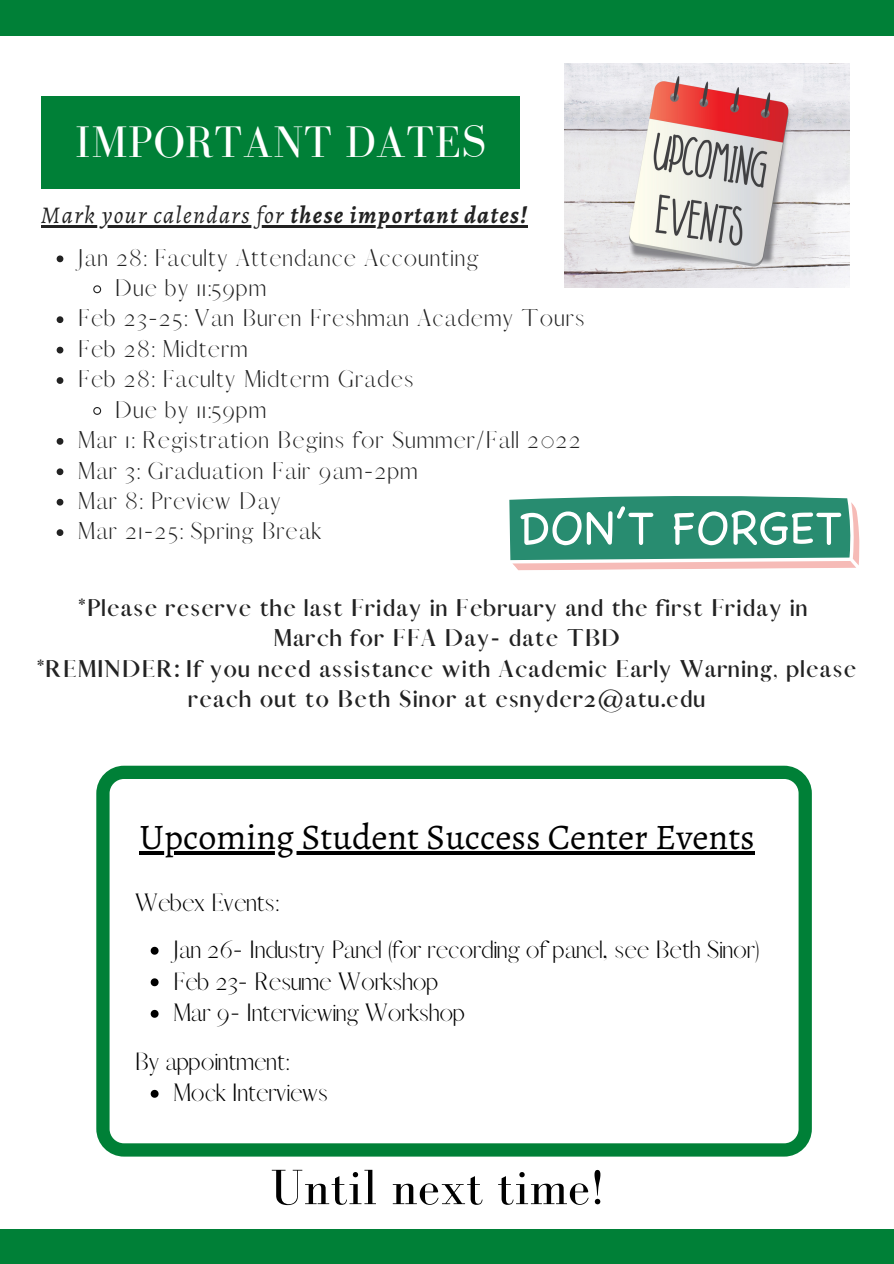
<style>
.page{position:relative;width:894px;height:1264px;background:#fff}
.page>*{position:absolute;margin:0;border:0;box-sizing:border-box;transform-origin:0 0}
.t1{font:51px "Bodoni FLF";color:#000}
.t2{font:45.45px "Bodoni FLF";letter-spacing:.01em;color:#fff}
.t3{font:36px "Alegreya";color:#000}
.t4{font:italic 24px "Alegreya";letter-spacing:.06em;color:#222}
.t5{font:22.5px "Afrah";color:#000}
.t6{font:21.75px "Afrah";letter-spacing:.06em;color:#222}
.t7{font:700 21.75px/30.5px "Afrah";letter-spacing:.06em;color:#222;text-align:center}
.s1{font-weight:700}
</style>
<div class="page">
<div style="left:0;top:1229px;width:893px;height:34px;background:#008037"></div>
<div style="left:0;top:0;width:893px;height:36px;background:#008037"></div>
<img style="left:564px;top:64px;width:285px;height:224px">
<div style="left:41px;top:96px;width:478px;height:93px;background:#008037"></div>
<svg style="left:96px;top:765px;width:715px;height:391px"></svg>
<svg style="left:509px;top:496px;width:351px;height:75px"></svg>
<svg style="left:57px;top:255px;width:6px;height:7px"></svg>
<svg style="left:93px;top:285px;width:9px;height:9px"></svg>
<svg style="left:57px;top:316px;width:6px;height:7px"></svg>
<svg style="left:57px;top:347px;width:6px;height:6px"></svg>
<svg style="left:57px;top:377px;width:6px;height:7px"></svg>
<svg style="left:93px;top:407px;width:9px;height:8px"></svg>
<svg style="left:57px;top:438px;width:6px;height:7px"></svg>
<svg style="left:57px;top:468px;width:6px;height:7px"></svg>
<svg style="left:57px;top:499px;width:6px;height:6px"></svg>
<svg style="left:57px;top:529px;width:6px;height:7px"></svg>
<hr style="left:41px;top:225px;width:249px;height:2px;background:#222">
<hr style="left:290px;top:225px;width:238px;height:2px;background:#222">
<svg style="left:151px;top:946px;width:7px;height:8px"></svg>
<svg style="left:151px;top:978px;width:7px;height:8px"></svg>
<svg style="left:151px;top:1009px;width:7px;height:8px"></svg>
<svg style="left:151px;top:1089px;width:7px;height:8px"></svg>
<hr style="left:139px;top:851px;width:615px;height:3px;background:#000">
<p class="t2" style="left:75px;top:117px;width:412px">IMPORTANT DATES</p>
<p class="t4" style="left:41px;top:198px;width:487px">Mark your calendars for <span class="s1">these important dates!</span></p>
<p class="t6" style="left:78px;top:244px;width:401px">Jan 28: Faculty Attendance Accounting</p>
<p class="t6" style="left:115px;top:274px;width:153px">Due by 11:59pm</p>
<p class="t6" style="left:78px;top:304px;width:508px">Feb 23-25: Van Buren Freshman Academy Tours</p>
<p class="t6" style="left:78px;top:335px;width:171px">Feb 28: Midterm</p>
<p class="t6" style="left:78px;top:365px;width:337px">Feb 28: Faculty Midterm Grades</p>
<p class="t6" style="left:115px;top:396px;width:153px">Due by 11:59pm</p>
<p class="t6" style="left:78px;top:426px;width:504px">Mar 1: Registration Begins for Summer/Fall 2022</p>
<p class="t6" style="left:78px;top:456px;width:341px">Mar 3: Graduation Fair 9am-2pm</p>
<p class="t6" style="left:78px;top:487px;width:204px">Mar 8: Preview Day</p>
<p class="t6" style="left:78px;top:517px;width:244px">Mar 21-25: Spring Break</p>
<p class="t7" style="left:79px;top:592px;width:730px">*Please reserve the last Friday in February and the first Friday in</p>
<p class="t7" style="left:273px;top:623px;width:348px">March for FFA Day- date TBD</p>
<p class="t7" style="left:37px;top:653px;width:820px">*REMINDER: If you need assistance with Academic Early Warning, please reach out to Beth Sinor at esnyder2@atu.edu</p>
<p class="t3" style="left:139px;top:812px;width:616px">Upcoming Student Success Center Events</p>
<p class="t5" style="left:135px;top:888px;width:144px">Webex Events:</p>
<p class="t5" style="left:173px;top:935px;width:587px">Jan 26- Industry Panel (for recording of panel, see Beth Sinor)</p>
<p class="t5" style="left:173px;top:966px;width:267px">Feb 23- Resume Workshop</p>
<p class="t5" style="left:173px;top:998px;width:293px">Mar 9- Interviewing Workshop</p>
<p class="t5" style="left:135px;top:1046px;width:154px">By appointment:</p>
<p class="t5" style="left:173px;top:1078px;width:156px">Mock Interviews</p>
<p class="t1" style="left:270px;top:1159px;width:335px">Until next time!</p>
</div>
